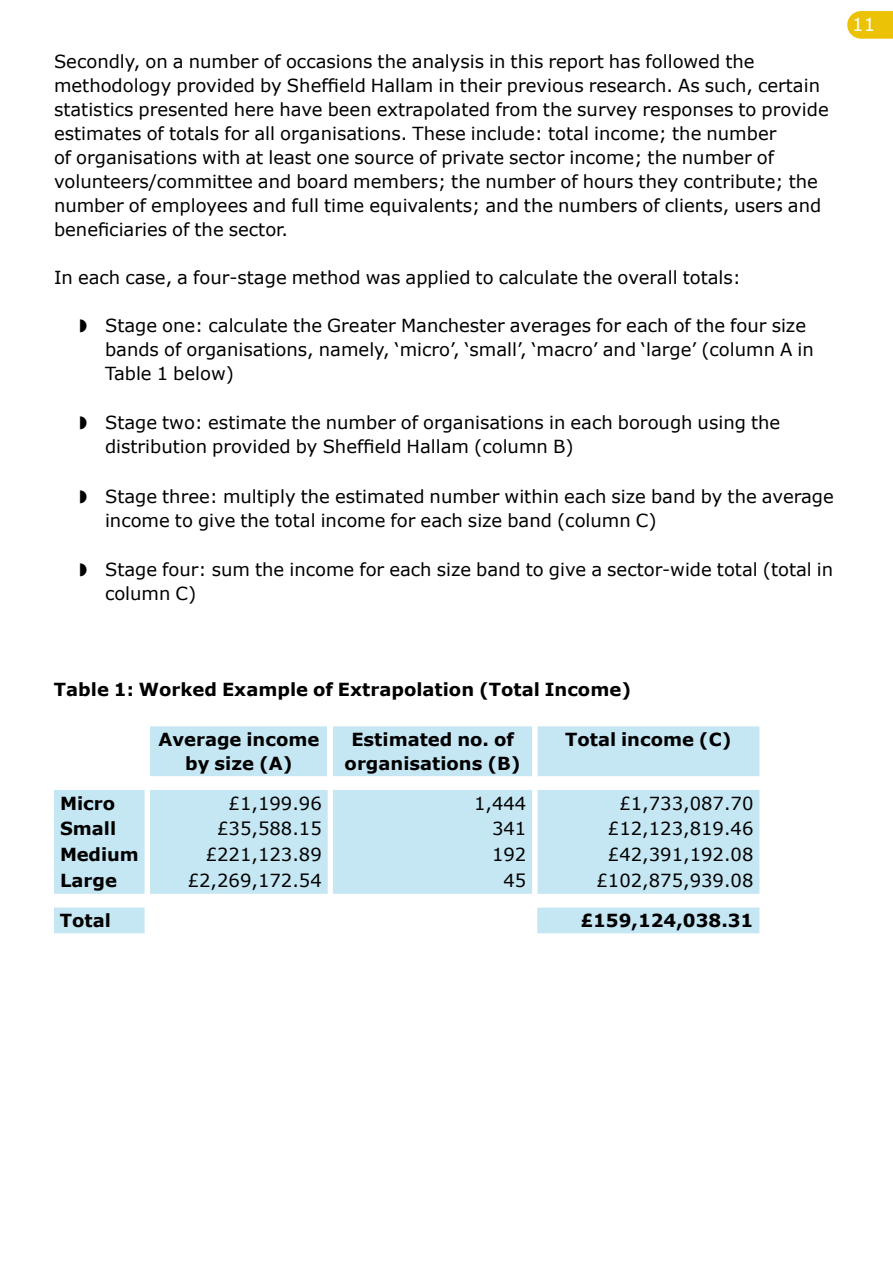
<style>
.page{position:relative;width:893px;height:1263px;background:#fff}
.page>*{position:absolute;margin:0;border:0;box-sizing:border-box;transform-origin:0 0}
.t1{font:18px/24px "Verdana";color:#000}
.t2{font:700 18px/24px "Verdana";color:#000;text-align:center}
.t3{font:18px "Verdana";color:#fff}
</style>
<div class="page">
<svg style="left:847px;top:11px;width:46px;height:28px"></svg>
<svg style="left:54px;top:726px;width:705px;height:207px;fill:#c5e6f3"></svg>
<svg style="left:328px;top:726px;width:209px;height:168px;background:#cce9f4"></svg>
<p class="t1" style="left:54px;top:49px;width:776px">Secondly, on a number of occasions the analysis in this report has followed the methodology provided by Sheffield Hallam in their previous research. As such, certain statistics presented here have been extrapolated from the survey responses to provide estimates of totals for all organisations. These include: total income; the number<br>of organisations with at least one source of private sector income; the number of volunteers/committee and board members; the number of hours they contribute; the number of employees and full time equivalents; and the numbers of clients, users and beneficiaries of the sector.</p>
<p class="t1" style="left:54px;top:265px;width:689px">In each case, a four-stage method was applied to calculate the overall totals:</p>
<p class="t1" style="left:105px;top:313px;width:710px;text-indent:-26px">◗ Stage one: calculate the Greater Manchester averages for each of the four size bands of organisations, namely, ‘micro’, ‘small’, ‘macro’ and ‘large’ (column A in<br>Table 1 below)</p>
<p class="t1" style="left:105px;top:411px;width:677px;text-indent:-26px">◗ Stage two: estimate the number of organisations in each borough using the distribution provided by Sheffield Hallam (column B)</p>
<p class="t1" style="left:105px;top:484px;width:730px;text-indent:-26px">◗ Stage three: multiply the estimated number within each size band by the average income to give the total income for each size band (column C)</p>
<p class="t1" style="left:105px;top:558px;width:730px;text-indent:-26px">◗ Stage four: sum the income for each size band to give a sector-wide total (total in column C)</p>
<p class="t3" style="left:852px;top:13px;width:24px">11</p>
<p class="t2" style="left:54px;top:678px;width:579px">Table 1: Worked Example of Extrapolation (Total Income)</p>
<p class="t2" style="left:158px;top:728px;width:162px">Average income by size (A)</p>
<p class="t2" style="left:345px;top:728px;width:177px">Estimated no. of organisations (B)</p>
<p class="t2" style="left:565px;top:728px;width:168px">Total income (C)</p>
<p class="t2" style="left:60px;top:791px;width:57px">Micro</p>
<p class="t1" style="left:229px;top:791px;width:95px">£1,199.96</p>
<p class="t1" style="left:474px;top:791px;width:54px">1,444</p>
<p class="t1" style="left:619px;top:791px;width:136px">£1,733,087.70</p>
<p class="t2" style="left:60px;top:817px;width:58px">Small</p>
<p class="t1" style="left:217px;top:817px;width:106px">£35,588.15</p>
<p class="t1" style="left:492px;top:817px;width:36px">341</p>
<p class="t1" style="left:608px;top:817px;width:147px">£12,123,819.46</p>
<p class="t2" style="left:60px;top:843px;width:80px">Medium</p>
<p class="t1" style="left:206px;top:843px;width:118px">£221,123.89</p>
<p class="t1" style="left:492px;top:843px;width:36px">192</p>
<p class="t1" style="left:608px;top:843px;width:147px">£42,391,192.08</p>
<p class="t2" style="left:60px;top:868px;width:58px">Large</p>
<p class="t1" style="left:188px;top:869px;width:136px">£2,269,172.54</p>
<p class="t1" style="left:503px;top:869px;width:24px">45</p>
<p class="t1" style="left:596px;top:869px;width:159px">£102,875,939.08</p>
<p class="t2" style="left:60px;top:909px;width:53px">Total</p>
<p class="t2" style="left:580px;top:909px;width:175px">£159,124,038.31</p>
</div>
